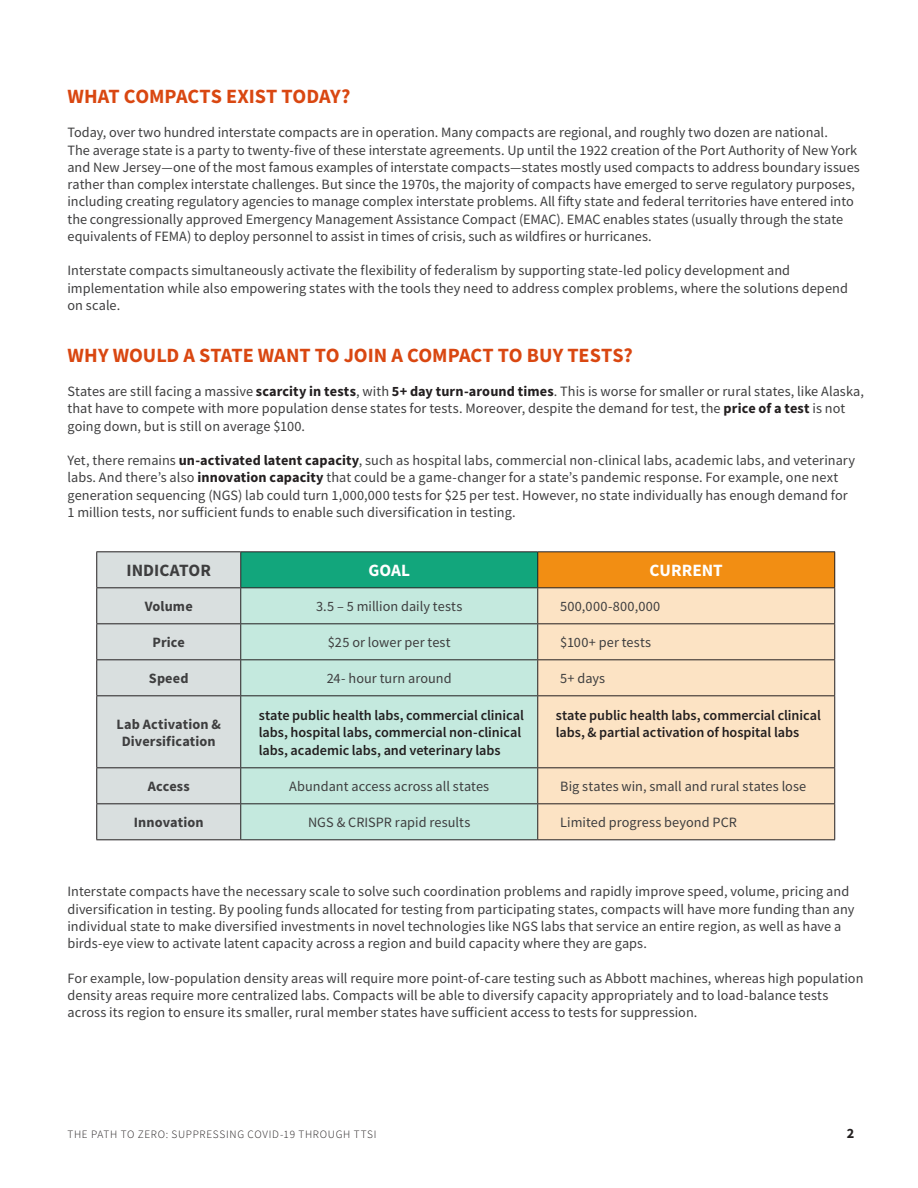
<style>
.page{position:relative;width:918px;height:1188px;background:#fff}
.page>*{position:absolute;margin:0;border:0;box-sizing:border-box;transform-origin:0 0}
.header_1{font:700 20.25px "Source Sans Pro";color:#d94711}
.text{font:700 17.25px "Source Sans Pro";color:#fff}
.text-2{font:700 17.25px "Source Sans Pro";color:#3e3e3f}
.text-3{font:14.25px/17.2px "Source Sans Pro";letter-spacing:.005em;color:#3e3e3f}
.text-4{font:600 14.25px/17.2px "Source Sans Pro";letter-spacing:-.005em;color:#231f20}
.text-5{font:700 14.25px/17.2px "Source Sans Pro";letter-spacing:.01em;color:#3e3e3f;text-align:center}
.text-6{font:14.25px "Source Sans Pro";letter-spacing:.025em;color:#3e3e3f}
.t1{font:700 14.25px "Source Sans Pro";color:#231f20}
.t2{font:300 11.25px "Source Sans Pro";letter-spacing:.06em;color:#231f20}
.s1{font-weight:700;color:#231f20}
</style>
<div class="page">
<div style="left:97px;top:552px;width:143px;height:287px;background:#d9dfdf"></div>
<div style="left:241px;top:552px;width:297px;height:36px;background:#12a67c"></div>
<div style="left:538px;top:552px;width:297px;height:36px;background:#f28e13"></div>
<div style="left:241px;top:588px;width:296px;height:251px;background:#c4e9de"></div>
<div style="left:538px;top:588px;width:296px;height:251px;background:#fce3c4"></div>
<hr style="left:96px;top:551px;width:145px;height:1px;background:#231f20">
<hr style="left:96px;top:552px;width:1px;height:35px;background:#231f20">
<hr style="left:241px;top:551px;width:297px;height:1px;background:#231f20">
<hr style="left:240px;top:552px;width:1px;height:35px;background:#231f20">
<hr style="left:538px;top:551px;width:297px;height:1px;background:#231f20">
<hr style="left:537px;top:552px;width:1px;height:35px;background:#231f20">
<hr style="left:834px;top:552px;width:1px;height:35px;background:#231f20">
<hr style="left:96px;top:587px;width:145px;height:1px;background:#231f20">
<hr style="left:96px;top:588px;width:1px;height:35px;background:#231f20">
<hr style="left:241px;top:587px;width:297px;height:1px;background:#231f20">
<hr style="left:240px;top:588px;width:1px;height:35px;background:#231f20">
<hr style="left:538px;top:587px;width:297px;height:1px;background:#231f20">
<hr style="left:537px;top:588px;width:1px;height:35px;background:#231f20">
<hr style="left:834px;top:588px;width:1px;height:35px;background:#231f20">
<hr style="left:96px;top:623px;width:145px;height:1px;background:#231f20">
<hr style="left:96px;top:624px;width:1px;height:35px;background:#231f20">
<hr style="left:241px;top:623px;width:297px;height:1px;background:#231f20">
<hr style="left:240px;top:624px;width:1px;height:35px;background:#231f20">
<hr style="left:538px;top:623px;width:297px;height:1px;background:#231f20">
<hr style="left:537px;top:624px;width:1px;height:35px;background:#231f20">
<hr style="left:834px;top:624px;width:1px;height:35px;background:#231f20">
<hr style="left:96px;top:659px;width:145px;height:1px;background:#231f20">
<hr style="left:96px;top:660px;width:1px;height:35px;background:#231f20">
<hr style="left:241px;top:659px;width:297px;height:1px;background:#231f20">
<hr style="left:240px;top:660px;width:1px;height:35px;background:#231f20">
<hr style="left:538px;top:659px;width:297px;height:1px;background:#231f20">
<hr style="left:537px;top:660px;width:1px;height:35px;background:#231f20">
<hr style="left:834px;top:660px;width:1px;height:35px;background:#231f20">
<hr style="left:96px;top:695px;width:145px;height:1px;background:#231f20">
<hr style="left:96px;top:696px;width:1px;height:71px;background:#231f20">
<hr style="left:241px;top:695px;width:297px;height:1px;background:#231f20">
<hr style="left:240px;top:696px;width:1px;height:71px;background:#231f20">
<hr style="left:538px;top:695px;width:297px;height:1px;background:#231f20">
<hr style="left:537px;top:696px;width:1px;height:71px;background:#231f20">
<hr style="left:834px;top:696px;width:1px;height:71px;background:#231f20">
<hr style="left:96px;top:767px;width:145px;height:1px;background:#231f20">
<hr style="left:96px;top:768px;width:1px;height:35px;background:#231f20">
<hr style="left:241px;top:767px;width:297px;height:1px;background:#231f20">
<hr style="left:240px;top:768px;width:1px;height:35px;background:#231f20">
<hr style="left:538px;top:767px;width:297px;height:1px;background:#231f20">
<hr style="left:537px;top:768px;width:1px;height:35px;background:#231f20">
<hr style="left:834px;top:768px;width:1px;height:35px;background:#231f20">
<hr style="left:96px;top:803px;width:145px;height:1px;background:#231f20">
<hr style="left:96px;top:804px;width:1px;height:35px;background:#231f20">
<hr style="left:241px;top:803px;width:297px;height:1px;background:#231f20">
<hr style="left:240px;top:804px;width:1px;height:35px;background:#231f20">
<hr style="left:538px;top:803px;width:297px;height:1px;background:#231f20">
<hr style="left:537px;top:804px;width:1px;height:35px;background:#231f20">
<hr style="left:834px;top:804px;width:1px;height:35px;background:#231f20">
<hr style="left:96px;top:839px;width:145px;height:1px;background:#231f20">
<hr style="left:241px;top:839px;width:297px;height:1px;background:#231f20">
<hr style="left:538px;top:839px;width:297px;height:1px;background:#231f20">
<p class="header_1" style="left:68px;top:83px;width:284px">WHAT COMPACTS EXIST TODAY?</p>
<p class="text-3" style="left:68px;top:124px;width:794px">Today, over two hundred interstate compacts are in operation. Many compacts are regional, and roughly two dozen are national.<br>The average state is a party to twenty-five of these interstate agreements. Up until the 1922 creation of the Port Authority of New York and New Jersey—one of the most famous examples of interstate compacts—states mostly used compacts to address boundary issues rather than complex interstate challenges. But since the 1970s, the majority of compacts have emerged to serve regulatory purposes, including creating regulatory agencies to manage complex interstate problems. All fifty state and federal territories have entered into the congressionally approved Emergency Management Assistance Compact (EMAC). EMAC enables states (usually through the state equivalents of FEMA) to deploy personnel to assist in times of crisis, such as wildfires or hurricanes.</p>
<p class="text-3" style="left:68px;top:262px;width:782px">Interstate compacts simultaneously activate the flexibility of federalism by supporting state-led policy development and implementation while also empowering states with the tools they need to address complex problems, where the solutions depend on scale.</p>
<p class="header_1" style="left:68px;top:341px;width:567px">WHY WOULD A STATE WANT TO JOIN A COMPACT TO BUY TESTS?</p>
<p class="text-3" style="left:67px;top:383px;width:798px">States are still facing a massive <span class="s1">scarcity in tests</span>, with <span class="s1">5+ day turn-around times</span>. This is worse for smaller or rural states, like Alaska, that have to compete with more population dense states for tests. Moreover, despite the demand for test, the <span class="s1">price of a test</span> is not going down, but is still on average $100.</p>
<p class="text-3" style="left:67px;top:452px;width:789px">Yet, there remains <span class="s1">un-activated latent capacity</span>, such as hospital labs, commercial non-clinical labs, academic labs, and veterinary labs. And there’s also <span class="s1">innovation capacity</span> that could be a game-changer for a state’s pandemic response. For example, one next generation sequencing (NGS) lab could turn 1,000,000 tests for $25 per test. However, no state individually has enough demand for 1 million tests, nor sufficient funds to enable such diversification in testing.</p>
<p class="text-2" style="left:127px;top:559px;width:86px">INDICATOR</p>
<p class="text" style="left:368px;top:559px;width:43px">GOAL</p>
<p class="text" style="left:650px;top:559px;width:75px">CURRENT</p>
<p class="text-5" style="left:145px;top:598px;width:49px">Volume</p>
<p class="text-3" style="left:316px;top:598px;width:148px">3.5 – 5 million daily tests</p>
<p class="text-6" style="left:560px;top:597px;width:102px">500,000-800,000</p>
<p class="text-5" style="left:153px;top:634px;width:34px">Price</p>
<p class="text-3" style="left:328px;top:634px;width:124px">$25 or lower per test</p>
<p class="text-3" style="left:560px;top:634px;width:93px">$100+ per tests</p>
<p class="text-5" style="left:149px;top:670px;width:41px">Speed</p>
<p class="text-3" style="left:327px;top:670px;width:127px">24- hour turn around</p>
<p class="text-3" style="left:560px;top:670px;width:46px">5+ days</p>
<p class="text-5" style="left:117px;top:715px;width:106px">Lab Activation &amp;<br>Diversification</p>
<p class="text-4" style="left:259px;top:707px;width:267px">state public health labs, commercial clinical labs, hospital labs, commercial non-clinical labs, academic labs, and veterinary labs</p>
<p class="text-4" style="left:556px;top:707px;width:267px">state public health labs, commercial clinical labs, &amp; partial activation of hospital labs</p>
<p class="text-5" style="left:148px;top:778px;width:43px">Access</p>
<p class="text-3" style="left:289px;top:778px;width:202px">Abundant access across all states</p>
<p class="text-3" style="left:560px;top:778px;width:248px">Big states win, small and rural states lose</p>
<p class="text-5" style="left:134px;top:814px;width:71px">Innovation</p>
<p class="text-3" style="left:308px;top:814px;width:164px">NGS &amp; CRISPR rapid results</p>
<p class="text-3" style="left:560px;top:814px;width:178px">Limited progress beyond PCR</p>
<p class="text-3" style="left:67px;top:883px;width:788px">Interstate compacts have the necessary scale to solve such coordination problems and rapidly improve speed, volume, pricing and diversification in testing. By pooling funds allocated for testing from participating states, compacts will have more funding than any individual state to make diversified investments in novel technologies like NGS labs that service an entire region, as well as have a birds-eye view to activate latent capacity across a region and build capacity where they are gaps.</p>
<p class="text-3" style="left:67px;top:969px;width:798px">For example, low-population density areas will require more point-of-care testing such as Abbott machines, whereas high population density areas require more centralized labs. Compacts will be able to diversify capacity appropriately and to load-balance tests across its region to ensure its smaller, rural member states have sufficient access to tests for suppression.</p>
<p class="t2" style="left:68px;top:1127px;width:311px">THE PATH TO ZERO: SUPPRESSING COVID-19 THROUGH TTSI</p>
<p class="t1" style="left:847px;top:1124px;width:9px">2</p>
</div>
